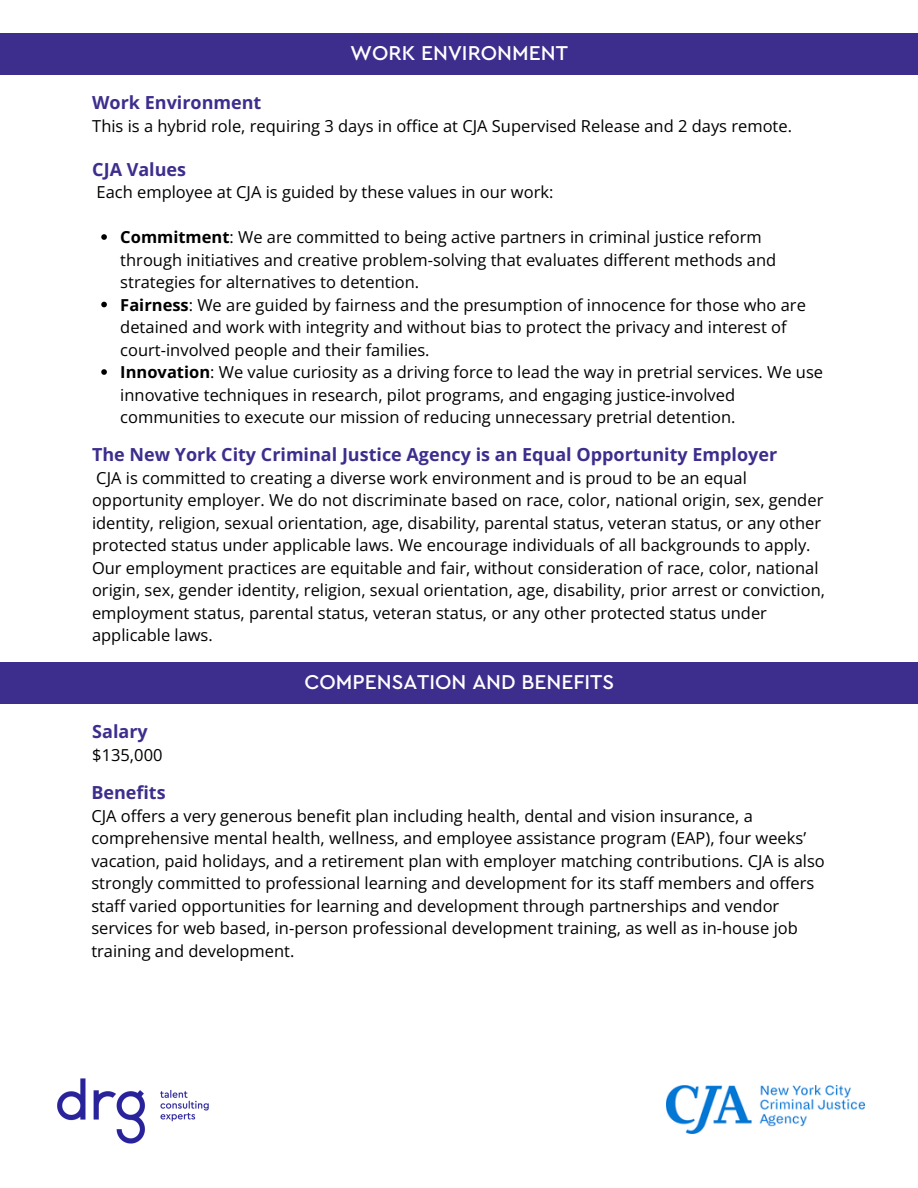
<style>
.page{position:relative;width:918px;height:1188px;background:#fff}
.page>*{position:absolute;margin:0;border:0;box-sizing:border-box;transform-origin:0 0}
.t1{font:500 21px "Cera Pro";color:#fff}
.t2{font:700 18px "Open Sans";color:#3d2e8e}
.t3{font:16.5px/22.5px "Open Sans";color:#000}
.s1{font-weight:700}
</style>
<div class="page">
<img style="left:57px;top:1078px;width:152px;height:66px">
<div style="left:0;top:33px;width:918px;height:42px;background:#3d2e8e"></div>
<div style="left:0;top:662px;width:918px;height:42px;background:#3d2e8e"></div>
<img style="left:666px;top:1086px;width:198px;height:48px">
<svg style="left:101px;top:234px;width:6px;height:6px"></svg>
<svg style="left:101px;top:302px;width:6px;height:5px"></svg>
<svg style="left:101px;top:369px;width:6px;height:6px"></svg>
<p class="t1" style="left:350px;top:43px;width:219px">WORK ENVIRONMENT</p>
<p class="t2" style="left:92px;top:90px;width:171px">Work Environment</p>
<p class="t3" style="left:92px;top:114px;width:701px">This is a hybrid role, requiring 3 days in office at CJA Supervised Release and 2 days remote.</p>
<h1 class="t2" style="left:92px;top:156px;width:95px">CJA Values</h1>
<p class="t3" style="left:97px;top:181px;width:458px">Each employee at CJA is guided by these values in our work:</p>
<p class="t3" style="left:120px;top:226px;width:658px"><span class="s1">Commitment</span>: We are committed to being active partners in criminal justice reform through initiatives and creative problem-solving that evaluates different methods and strategies for alternatives to detention.</p>
<p class="t3" style="left:120px;top:293px;width:687px"><span class="s1">Fairness</span>: We are guided by fairness and the presumption of innocence for those who are detained and work with integrity and without bias to protect the privacy and interest of court-involved people and their families.</p>
<p class="t3" style="left:120px;top:361px;width:704px"><span class="s1">Innovation</span>: We value curiosity as a driving force to lead the way in pretrial services. We use innovative techniques in research, pilot programs, and engaging justice-involved communities to execute our mission of reducing unnecessary pretrial detention.</p>
<p class="t2" style="left:92px;top:442px;width:687px">The New York City Criminal Justice Agency is an Equal Opportunity Employer</p>
<p class="t3" style="left:92px;top:466px;width:735px">CJA is committed to creating a diverse work environment and is proud to be an equal opportunity employer. We do not discriminate based on race, color, national origin, sex, gender identity, religion, sexual orientation, age, disability, parental status, veteran status, or any other protected status under applicable laws. We encourage individuals of all backgrounds to apply.<br>Our employment practices are equitable and fair, without consideration of race, color, national origin, sex, gender identity, religion, sexual orientation, age, disability, prior arrest or conviction, employment status, parental status, veteran status, or any other protected status under applicable laws.</p>
<p class="t2" style="left:92px;top:719px;width:57px">Salary</p>
<p class="t3" style="left:92px;top:743px;width:72px">$135,000</p>
<p class="t1" style="left:305px;top:672px;width:311px">COMPENSATION AND BENEFITS</p>
<p class="t2" style="left:91px;top:780px;width:76px">Benefits</p>
<p class="t3" style="left:91px;top:804px;width:735px">CJA offers a very generous benefit plan including health, dental and vision insurance, a comprehensive mental health, wellness, and employee assistance program (EAP), four weeks’ vacation, paid holidays, and a retirement plan with employer matching contributions. CJA is also strongly committed to professional learning and development for its staff members and offers staff varied opportunities for learning and development through partnerships and vendor services for web based, in-person professional development training, as well as in-house job training and development.</p>
</div>
